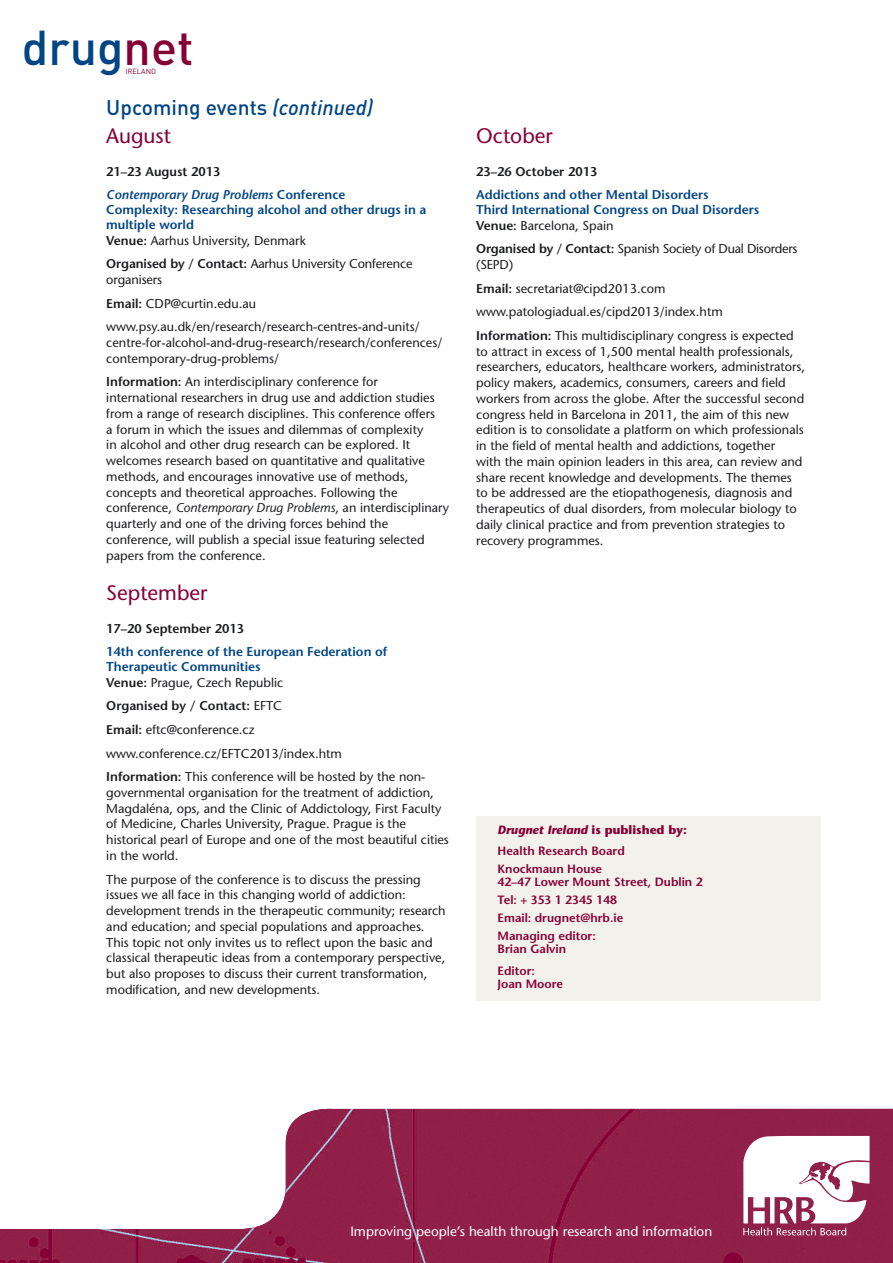
<style>
.page{position:relative;width:893px;height:1263px;background:#fff}
.page>*{position:absolute;margin:0;border:0;box-sizing:border-box;transform-origin:0 0}
.t1{font:500 48.3px "DIN";color:#004584}
.t2{font:500 21px "DIN";color:#004584}
.t3{font:500 21px "Stone Sans Std";color:#850034}
.t4{font:500 13.5px "Stone Sans Std";color:#fff}
.t5{font:500 12.75px/15.8px "Stone Sans Std";color:#1b1c20}
.t6{font:600 12.75px/15.3px "Stone Sans Std";color:#004584}
.t7{font:500 12.75px/15.8px "Stone Sans Std";letter-spacing:-.02em;color:#1b1c20}
.t8{font:italic 600 12.75px/22.8px "Stone Sans Std";color:#004584}
.t9{font:600 12.75px "Stone Sans Std";color:#1b1c20}
.t10{font:600 12px/21.3px "Stone Sans Std";color:#850034}
.t11{font:7.35px "DIN";color:#850034}
.s1{color:#850034}
.s2{font-style:italic}
.s3{font-style:normal;color:#1b1c20}
.s4{font-style:normal}
.s5{color:#1b1c20}
.s6{font-weight:500;color:#1b1c20}
.s7{font-weight:600}
.s8{font-weight:700;font-style:italic}
.s9{font-weight:700}
</style>
<div class="page">
<div style="left:476px;top:816px;width:345px;height:185px;background:#f3f1eb"></div>
<svg style="left:326px;top:1108px;width:567px;height:1px"></svg>
<img style="left:0;top:1109px;width:893px;height:154px">
<svg style="left:743px;top:1136px;width:127px;height:99px"></svg>
<h1 class="t1" style="left:22px;top:17px;width:173px">drug<span class="s1">net</span></h1>
<p class="t11" style="left:126px;top:67px;width:32px">IRELAND</p>
<h2 class="t2" style="left:106px;top:94px;width:268px">Upcoming events <span class="s2">(continued)</span></h2>
<h2 class="t3" style="left:106px;top:124px;width:66px">August</h2>
<p class="t8" style="left:106px;top:160px;width:241px"><span class="s3">21–23 August 2013<br></span>Contemporary Drug Problems <span class="s4">Conference</span></p>
<p class="t6" style="left:106px;top:202px;width:322px">Complexity: Researching alcohol and other drugs in a multiple world<br><span class="s5">Venue:</span> <span class="s6">Aarhus University, Denmark</span></p>
<p class="t5" style="left:106px;top:256px;width:308px"><span class="s7">Organised by / Contact:</span> Aarhus University Conference organisers</p>
<p class="t5" style="left:106px;top:291px;width:315px;line-height:23.7px"><span class="s7">Email:</span> CDP@curtin.edu.au www.psy.au.dk/en/research/research-centres-and-units/</p>
<p class="t5" style="left:106px;top:335px;width:337px">centre-for-alcohol-and-drug-research/research/conferences/ contemporary-drug-problems/</p>
<p class="t5" style="left:106px;top:374px;width:344px"><span class="s7">Information:</span> An interdisciplinary conference for international researchers in drug use and addiction studies from a range of research disciplines. This conference offers<br>a forum in which the issues and dilemmas of complexity<br>in alcohol and other drug research can be explored. It welcomes research based on quantitative and qualitative methods, and encourages innovative use of methods, concepts and theoretical approaches. Following the conference, <span class="s2">Contemporary Drug Problems</span>, an interdisciplinary quarterly and one of the driving forces behind the conference, will publish a special issue featuring selected papers from the conference.</p>
<h2 class="t3" style="left:106px;top:580px;width:103px">September</h2>
<p class="t9" style="left:106px;top:621px;width:139px">17–20 September 2013</p>
<p class="t6" style="left:106px;top:644px;width:283px">14th conference of the European Federation of<br>Therapeutic Communities<br><span class="s5">Venue:</span> <span class="s6">Prague, Czech Republic</span></p>
<p class="t5" style="left:106px;top:694px;width:321px;line-height:23.7px"><span class="s7">Organised by / Contact:</span> EFTC<br><span class="s7">Email:</span> eftc@conference.cz www.conference.cz/EFTC2013/index.htm<br><span class="s7">Information:</span> This conference will be hosted by the non-</p>
<p class="t5" style="left:106px;top:785px;width:344px">governmental organisation for the treatment of addiction, Magdaléna, ops, and the Clinic of Addictology, First Faculty of Medicine, Charles University, Prague. Prague is the historical pearl of Europe and one of the most beautiful cities in the world.</p>
<p class="t5" style="left:106px;top:871px;width:341px">The purpose of the conference is to discuss the pressing issues we all face in this changing world of addiction: development trends in the therapeutic community; research and education; and special populations and approaches.<br>This topic not only invites us to reflect upon the basic and classical therapeutic ideas from a contemporary perspective, but also proposes to discuss their current transformation, modification, and new developments.</p>
<h2 class="t3" style="left:476px;top:124px;width:78px">October</h2>
<p class="t9" style="left:476px;top:164px;width:123px">23–26 October 2013</p>
<p class="t6" style="left:476px;top:187px;width:284px">Addictions and other Mental Disorders<br>Third International Congress on Dual Disorders<br><span class="s5">Venue:</span> <span class="s6">Barcelona, Spain</span></p>
<p class="t7" style="left:476px;top:241px;width:323px"><span class="s7">Organised by / Contact:</span> Spanish Society of Dual Disorders (SEPD)</p>
<p class="t5" style="left:476px;top:276px;width:319px;line-height:23.7px"><span class="s7">Email:</span> secretariat@cipd2013.com www.patologiadual.es/cipd2013/index.htm<br><span class="s7">Information:</span> This multidisciplinary congress is expected</p>
<p class="t5" style="left:476px;top:343px;width:330px">to attract in excess of 1,500 mental health professionals, researchers, educators, healthcare workers, administrators, policy makers, academics, consumers, careers and field workers from across the globe. After the successful second congress held in Barcelona in 2011, the aim of this new edition is to consolidate a platform on which professionals in the field of mental health and addictions, together<br>with the main opinion leaders in this area, can review and share recent knowledge and developments. The themes to be addressed are the etiopathogenesis, diagnosis and therapeutics of dual disorders, from molecular biology to daily clinical practice and from prevention strategies to recovery programmes.</p>
<p class="t10" style="left:497px;top:819px;width:191px"><span class="s8">Drugnet Ireland</span> <span class="s9">is published by:<br></span>Health Research Board</p>
<p class="t10" style="left:497px;top:862px;width:207px;line-height:13.5px">Knockmaun House<br>42–47 Lower Mount Street, Dublin 2</p>
<p class="t10" style="left:497px;top:891px;width:127px;line-height:17.7px">Tel: + 353 1 2345 148<br>Email: drugnet@hrb.ie<br>Managing editor:</p>
<p class="t10" style="left:497px;top:938px;width:70px">Brian Galvin<br>Editor:</p>
<p class="t10" style="left:497px;top:973px;width:67px">Joan Moore</p>
<p class="t4" style="left:350px;top:1223px;width:363px">Improving people’s health through research and information</p>
</div>
